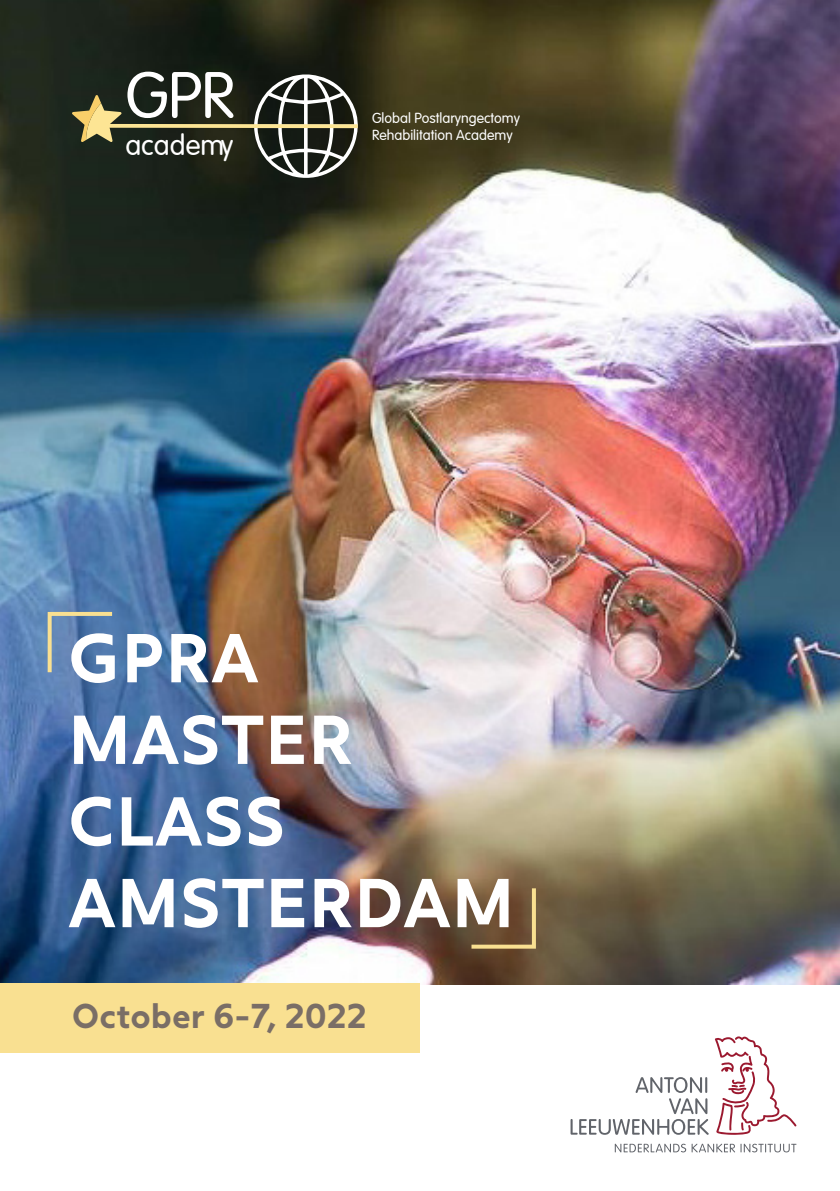
<style>
.page{position:relative;width:840px;height:1191px;background:#fff}
.page>*{position:absolute;margin:0;border:0;box-sizing:border-box;transform-origin:0 0}
.t1{font:700 68px/81.6px "Juli Sans";color:#fff}
.t2{font:300 64px "VAG Rounded";color:#fff}
.t3{font:700 34px "Juli Sans";color:#7a6e66}
.t4{font:300 28.4px "VAG Rounded";color:#fff}
.t5{font:300 14.2px/17px "VAG Rounded";color:#fff}
</style>
<div class="page">
<img style="left:0;top:0;width:839px;height:984px">
<svg style="left:254px;top:74px;width:107px;height:108px"></svg>
<svg style="left:121px;top:124px;width:236px;height:4px"></svg>
<svg style="left:72px;top:95px;width:49px;height:47px;background:#847b4d"></svg>
<svg style="left:46px;top:610px;width:70px;height:66px;background:#6786ab"></svg>
<svg style="left:467px;top:884px;width:70px;height:66px;background:#7d603f"></svg>
<div style="left:0;top:983px;width:419px;height:69px;background:#f9e091"></div>
<svg style="left:714px;top:1036px;width:82px;height:98px"></svg>
<svg style="left:570px;top:1077px;width:138px;height:57px"></svg>
<svg style="left:614px;top:1143px;width:71px;height:9px"></svg>
<svg style="left:691px;top:1143px;width:43px;height:9px"></svg>
<svg style="left:740px;top:1143px;width:56px;height:9px"></svg>
<h2 class="t2" style="left:125px;top:59px;width:111px">GPR</h2>
<h3 class="t4" style="left:125px;top:128px;width:109px">academy</h3>
<p class="t5" style="left:372px;top:110px;width:149px">Global Postlaryngectomy<br>Rehabilitation Academy</p>
<h1 class="t1" style="left:68px;top:617px;width:448px">GPRA<br>MASTER<br>CLASS<br>AMSTERDAM</h1>
<h3 class="t3" style="left:72px;top:995px;width:296px">October 6-7, 2022</h3>
</div>
